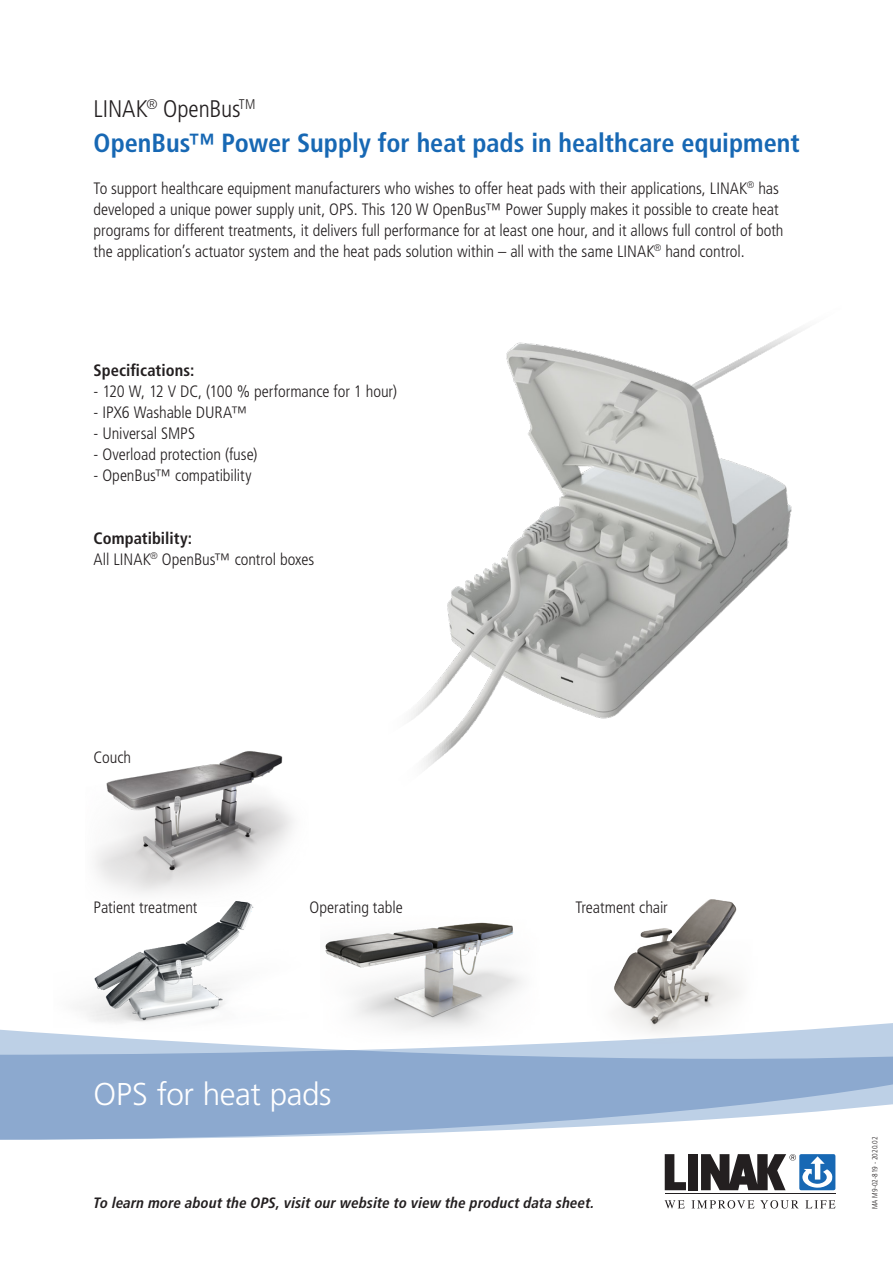
<style>
.page{position:relative;width:893px;height:1263px;background:#fff}
.page>*{position:absolute;margin:0;border:0;box-sizing:border-box;transform-origin:0 0}
.t1{font:300 31.5px "Frutiger LT Pro";letter-spacing:-.01em;color:#fff}
.t2{font:700 condensed 26.25px "Frutiger LT Pro";color:#1768b4}
.t3{font:300 condensed 24px "Frutiger LT Pro";letter-spacing:-.005em;color:#231f20}
.t4{font:300 condensed 16.5px/21px "Frutiger LT Pro";letter-spacing:-.005em;color:#231f20}
.t5{font:700 condensed 16.5px "Frutiger LT Pro";letter-spacing:.005em;color:#231f20}
.t6{font:italic 700 condensed 15px "Frutiger LT Pro";letter-spacing:.01em;color:#231f20}
._9_15_pkt_brød{font:300 condensed 7.5px "Frutiger LT Pro";color:#231f20}
</style>
<div class="page">
<svg style="left:0;top:1028px;width:893px;height:112px;background:#a3bbd9"></svg>
<svg style="left:665px;top:1154px;width:21px;height:36px"></svg>
<div style="left:688px;top:1154px;width:10px;height:36px;background:#231f20"></div>
<svg style="left:664px;top:1200px;width:21px;height:8px"></svg>
<svg style="left:691px;top:1200px;width:63px;height:8px"></svg>
<svg style="left:760px;top:1200px;width:38px;height:8px"></svg>
<svg style="left:805px;top:1200px;width:30px;height:8px"></svg>
<hr style="left:665px;top:1193px;width:170px;height:1px;background:#231f20">
<svg style="left:701px;top:1154px;width:134px;height:36px"></svg>
<img style="left:411px;top:328px;width:395px;height:441px">
<img style="left:54px;top:906px;width:255px;height:132px">
<img style="left:95px;top:751px;width:198px;height:155px">
<img style="left:566px;top:899px;width:201px;height:154px">
<img style="left:321px;top:922px;width:218px;height:128px">
<p class="t3" style="left:94px;top:95px;width:163px">LINAK<sup>®</sup> OpenBus<sup>TM</sup></p>
<p class="t2" style="left:94px;top:127px;width:708px">OpenBus™ Power Supply for heat pads in healthcare equipment</p>
<p class="t4" style="left:94px;top:178px;width:691px">To support healthcare equipment manufacturers who wishes to offer heat pads with their applications, LINAK<sup>®</sup> has developed a unique power supply unit, OPS. This 120 W OpenBus™ Power Supply makes it possible to create heat programs for different treatments, it delivers full performance for at least one hour, and it allows full control of both the application’s actuator system and the heat pads solution within – all with the same LINAK<sup>®</sup> hand control.</p>
<p class="t5" style="left:94px;top:360px;width:102px">Specifications:</p>
<p class="t4" style="left:94px;top:381px;width:305px">- 120 W, 12 V DC, (100 % performance for 1 hour)</p>
<p class="t4" style="left:94px;top:402px;width:155px">- IPX6 Washable DURA™</p>
<p class="t4" style="left:94px;top:423px;width:103px">- Universal SMPS</p>
<p class="t4" style="left:94px;top:444px;width:166px">- Overload protection (fuse)</p>
<p class="t4" style="left:94px;top:465px;width:159px">- OpenBus™ compatibility</p>
<p class="t5" style="left:94px;top:528px;width:100px">Compatibility:</p>
<p class="t4" style="left:94px;top:549px;width:222px">All LINAK<sup>®</sup> OpenBus™ control boxes</p>
<p class="t4" style="left:94px;top:747px;width:39px">Couch</p>
<p class="t4" style="left:94px;top:897px;width:105px">Patient treatment</p>
<p class="t4" style="left:310px;top:897px;width:95px">Operating table</p>
<p class="t4" style="left:575px;top:897px;width:94px">Treatment chair</p>
<p class="t1" style="left:94px;top:1076px;width:239px">OPS for heat pads</p>
<p class="t6" style="left:94px;top:1194px;width:503px">To learn more about the OPS, visit our website to view the product data sheet.</p>
<p class="_9_15_pkt_brød" style="left:870px;top:1209px;width:74px;rotate:-90deg">MA M9-02-819 - 2020.02</p>
</div>
